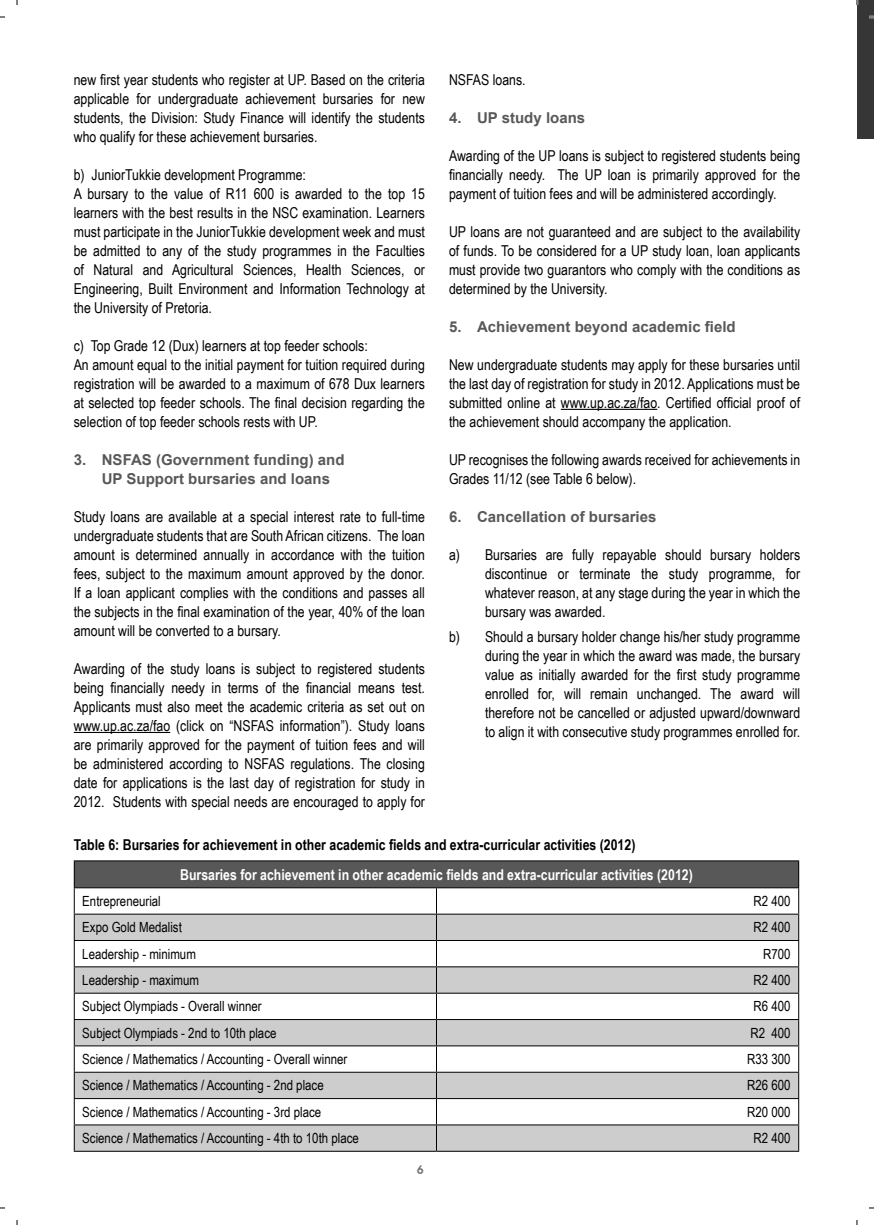
<style>
.page{position:relative;width:874px;height:1225px;background:#fff}
.page>*{position:absolute;margin:0;border:0;box-sizing:border-box;transform-origin:0 0}
.t1{font:15px/19px "Arial Narrow";color:#000;text-align:justify}
.t2{font:700 15px/19px "Arial";color:#585858}
.t3{font:700 15px "Arial Narrow";color:#000}
.t4{font:700 15px "Arial Narrow";color:#fff}
.t5{font:14px "Arial Narrow";color:#000}
.t6{font:600 12px "Avant Garde IT Cby BT";color:#737373}
</style>
<div class="page">
<div style="left:74px;top:861px;width:724px;height:26px;background:#585858"></div>
<svg style="left:75px;top:888px;width:722px;height:1px"></svg>
<svg style="left:75px;top:914px;width:722px;height:236px;fill:#cdcdcd"></svg>
<hr style="left:74px;top:887px;width:362px;height:1px;background:#000">
<hr style="left:436px;top:887px;width:362px;height:1px;background:#000">
<hr style="left:74px;top:913px;width:362px;height:1px;background:#000">
<hr style="left:436px;top:913px;width:362px;height:1px;background:#000">
<hr style="left:74px;top:940px;width:362px;height:1px;background:#000">
<hr style="left:436px;top:940px;width:362px;height:1px;background:#000">
<hr style="left:74px;top:966px;width:362px;height:1px;background:#000">
<hr style="left:436px;top:966px;width:362px;height:1px;background:#000">
<hr style="left:74px;top:992px;width:362px;height:1px;background:#000">
<hr style="left:436px;top:992px;width:362px;height:1px;background:#000">
<hr style="left:74px;top:1019px;width:362px;height:1px;background:#000">
<hr style="left:436px;top:1019px;width:362px;height:1px;background:#000">
<hr style="left:74px;top:1045px;width:362px;height:1px;background:#000">
<hr style="left:436px;top:1045px;width:362px;height:1px;background:#000">
<hr style="left:74px;top:1071px;width:362px;height:1px;background:#000">
<hr style="left:436px;top:1071px;width:362px;height:1px;background:#000">
<hr style="left:74px;top:1098px;width:362px;height:1px;background:#000">
<hr style="left:436px;top:1098px;width:362px;height:1px;background:#000">
<hr style="left:74px;top:860px;width:362px;height:1px;background:#000">
<hr style="left:436px;top:860px;width:362px;height:1px;background:#000">
<svg style="left:74px;top:861px;width:1px;height:289px"></svg>
<svg style="left:797px;top:861px;width:1px;height:289px"></svg>
<hr style="left:74px;top:1150px;width:362px;height:1px;background:#000">
<hr style="left:436px;top:1150px;width:362px;height:1px;background:#000">
<hr style="left:74px;top:1124px;width:362px;height:1px;background:#000">
<svg style="left:436px;top:888px;width:1px;height:262px"></svg>
<hr style="left:436px;top:1124px;width:362px;height:1px;background:#000">
<hr style="left:74px;top:732px;width:96px;height:1px;background:#000">
<hr style="left:560px;top:409px;width:97px;height:1px;background:#000">
<div style="left:856px;top:0;width:17px;height:139px;background:#363636"></div>
<p class="t1" style="left:74px;top:69px;width:352px">new first year students who register at UP. Based on the criteria applicable for undergraduate achievement bursaries for new students, the Division: Study Finance will identify the students who qualify for these achievement bursaries.</p>
<p class="t1" style="left:74px;top:164px;width:352px;text-align:left">b) JuniorTukkie development Programme:<br>A bursary to the value of R11 600 is awarded to the top 15 learners with the best results in the NSC examination. Learners must participate in the JuniorTukkie development week and must be admitted to any of the study programmes in the Faculties of Natural and Agricultural Sciences, Health Sciences, or Engineering, Built Environment and Information Technology at the University of Pretoria.</p>
<p class="t1" style="left:74px;top:335px;width:352px;text-align:left">c) Top Grade 12 (Dux) learners at top feeder schools:<br>An amount equal to the initial payment for tuition required during registration will be awarded to a maximum of 678 Dux learners at selected top feeder schools. The final decision regarding the selection of top feeder schools rests with UP.</p>
<p class="t2" style="left:102px;top:450px;width:244px;text-indent:-28px">3. NSFAS (Government funding) and<br>UP Support bursaries and loans</p>
<p class="t1" style="left:74px;top:506px;width:352px">Study loans are available at a special interest rate to full-time undergraduate students that are South African citizens. The loan amount is determined annually in accordance with the tuition fees, subject to the maximum amount approved by the donor.<br>If a loan applicant complies with the conditions and passes all the subjects in the final examination of the year, 40% of the loan amount will be converted to a bursary.</p>
<p class="t1" style="left:74px;top:658px;width:352px">Awarding of the study loans is subject to registered students being financially needy in terms of the financial means test.<br>Applicants must also meet the academic criteria as set out on www.up.ac.za/fao (click on “NSFAS information”). Study loans are primarily approved for the payment of tuition fees and will be administered according to NSFAS regulations. The closing date for applications is the last day of registration for study in 2012. Students with special needs are encouraged to apply for</p>
<p class="t1" style="left:449px;top:69px;width:78px">NSFAS loans.</p>
<p class="t2" style="left:449px;top:108px;width:138px">4. UP study loans</p>
<p class="t1" style="left:449px;top:145px;width:352px">Awarding of the UP loans is subject to registered students being financially needy. The UP loan is primarily approved for the payment of tuition fees and will be administered accordingly.</p>
<p class="t1" style="left:449px;top:221px;width:352px">UP loans are not guaranteed and are subject to the availability of funds. To be considered for a UP study loan, loan applicants must provide two guarantors who comply with the conditions as determined by the University.</p>
<p class="t2" style="left:449px;top:317px;width:288px">5. Achievement beyond academic field</p>
<p class="t1" style="left:449px;top:354px;width:352px">New undergraduate students may apply for these bursaries until the last day of registration for study in 2012. Applications must be submitted online at www.up.ac.za/fao. Certified official proof of the achievement should accompany the application.</p>
<p class="t1" style="left:449px;top:449px;width:352px">UP recognises the following awards received for achievements in<br>Grades 11/12 (see Table 6 below).</p>
<p class="t2" style="left:449px;top:507px;width:209px">6. Cancellation of bursaries</p>
<p class="t1" style="left:485px;top:544px;width:316px;text-indent:-36px">a) Bursaries are fully repayable should bursary holders discontinue or terminate the study programme, for whatever reason, at any stage during the year in which the bursary was awarded.</p>
<p class="t1" style="left:485px;top:626px;width:316px;text-indent:-36px">b) Should a bursary holder change his/her study programme during the year in which the award was made, the bursary value as initially awarded for the first study programme enrolled for, will remain unchanged. The award will therefore not be cancelled or adjusted upward/downward to align it with consecutive study programmes enrolled for.</p>
<p class="t3" style="left:74px;top:833px;width:563px">Table 6: Bursaries for achievement in other academic fields and extra-curricular activities (2012)</p>
<p class="t4" style="left:180px;top:863px;width:514px">Bursaries for achievement in other academic fields and extra-curricular activities (2012)</p>
<p class="t5" style="left:82px;top:890px;width:80px">Entrepreneurial</p>
<p class="t5" style="left:753px;top:890px;width:39px">R2 400</p>
<p class="t5" style="left:82px;top:917px;width:101px">Expo Gold Medalist</p>
<p class="t5" style="left:753px;top:917px;width:39px">R2 400</p>
<p class="t5" style="left:82px;top:943px;width:115px">Leadership - minimum</p>
<p class="t5" style="left:762px;top:943px;width:29px">R700</p>
<p class="t5" style="left:82px;top:969px;width:118px">Leadership - maximum</p>
<p class="t5" style="left:753px;top:969px;width:39px">R2 400</p>
<p class="t5" style="left:82px;top:996px;width:181px">Subject Olympiads - Overall winner</p>
<p class="t5" style="left:753px;top:996px;width:39px">R6 400</p>
<p class="t5" style="left:82px;top:1022px;width:195px">Subject Olympiads - 2nd to 10th place</p>
<p class="t5" style="left:750px;top:1022px;width:42px">R2 400</p>
<p class="t5" style="left:82px;top:1048px;width:266px">Science / Mathematics / Accounting - Overall winner</p>
<p class="t5" style="left:746px;top:1048px;width:45px">R33 300</p>
<p class="t5" style="left:82px;top:1075px;width:243px">Science / Mathematics / Accounting - 2nd place</p>
<p class="t5" style="left:746px;top:1075px;width:45px">R26 600</p>
<p class="t5" style="left:82px;top:1101px;width:240px">Science / Mathematics / Accounting - 3rd place</p>
<p class="t5" style="left:746px;top:1101px;width:45px">R20 000</p>
<p class="t5" style="left:82px;top:1127px;width:278px">Science / Mathematics / Accounting - 4th to 10th place</p>
<p class="t5" style="left:753px;top:1127px;width:39px">R2 400</p>
<p class="t6" style="left:417px;top:1162px;width:8px">6</p>
</div>
